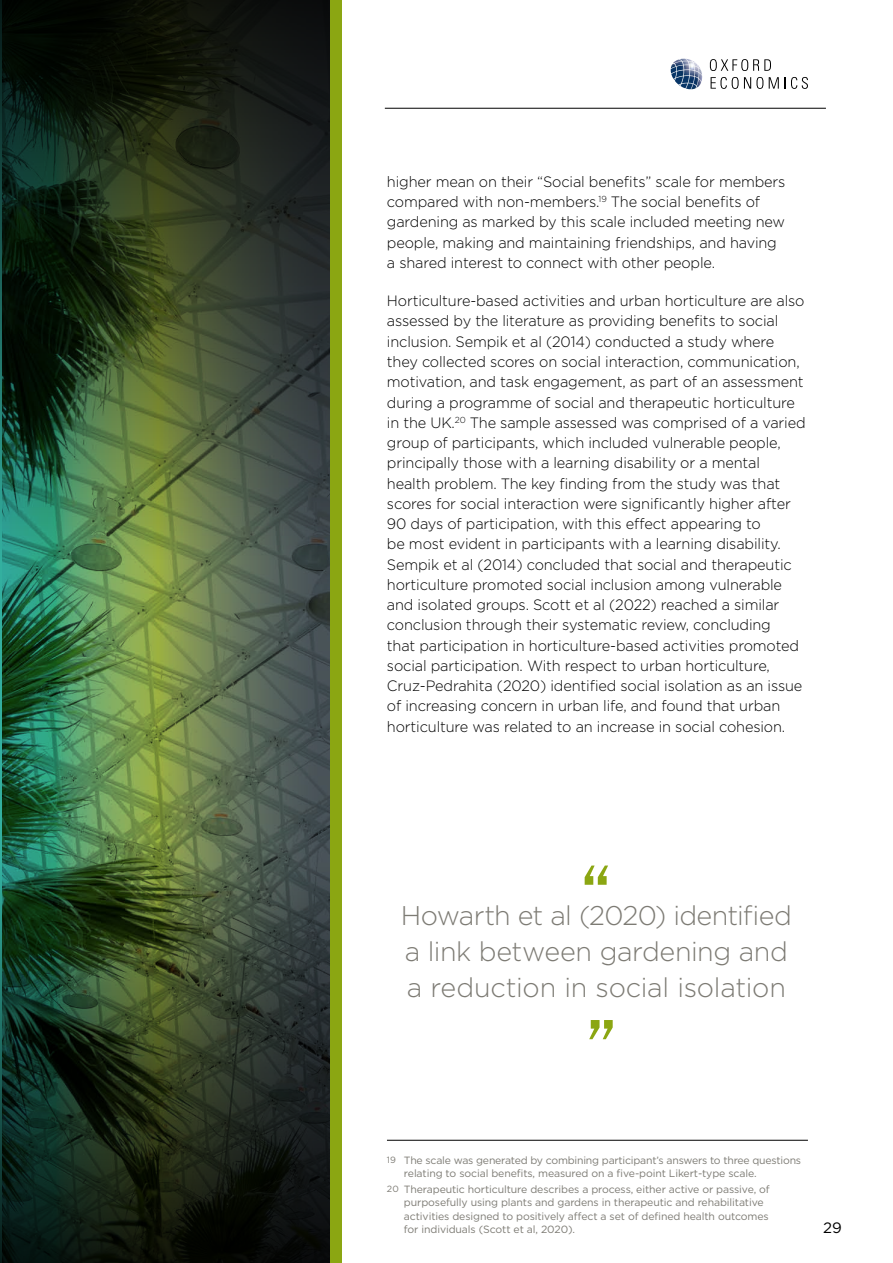
<style>
.page{position:relative;width:893px;height:1263px;background:#fff}
.page>*{position:absolute;margin:0;border:0;box-sizing:border-box;transform-origin:0 0}
.t1{font:300 27px/36px "Gotham";letter-spacing:-.015em;color:#7d7b74}
.t2{font:300 15px/20.2px "Gotham";letter-spacing:-.01em;color:#000}
.t3{font:15px "Gotham";color:#000}
.t4{font:10.5px/13.5px "Gotham";letter-spacing:-.01em;color:#7d7b74}
.s1{font-size:9px}
</style>
<div class="page">
<img style="left:0;top:559px;width:330px;height:308px">
<svg style="left:0;top:867px;width:330px;height:396px;background:#213120"></svg>
<img style="left:0;top:0;width:330px;height:559px">
<img style="left:671px;top:68px;width:31px;height:21px">
<img style="left:671px;top:59px;width:29px;height:13px">
<svg style="left:710px;top:59px;width:61px;height:12px"></svg>
<svg style="left:711px;top:77px;width:52px;height:12px"></svg>
<svg style="left:769px;top:77px;width:10px;height:12px"></svg>
<svg style="left:785px;top:77px;width:23px;height:12px"></svg>
<hr style="left:387px;top:1140px;width:421px;height:1px;background:#000">
<hr style="left:385px;top:108px;width:441px;height:1px;background:#000">
<div style="left:330px;top:0;width:12px;height:1263px;background:#8ba612"></div>
<svg style="left:585px;top:865px;width:23px;height:20px"></svg>
<svg style="left:589px;top:1020px;width:24px;height:19px"></svg>
<p class="t2" style="left:387px;top:171px;width:400px">higher mean on their “Social benefits” scale for members compared with non-members.<sup>19</sup> The social benefits of gardening as marked by this scale included meeting new people, making and maintaining friendships, and having a shared interest to connect with other people.</p>
<p class="t2" style="left:387px;top:290px;width:420px">Horticulture-based activities and urban horticulture are also assessed by the literature as providing benefits to social inclusion. Sempik et al (2014) conducted a study where they collected scores on social interaction, communication, motivation, and task engagement, as part of an assessment during a programme of social and therapeutic horticulture in the UK.<sup>20</sup> The sample assessed was comprised of a varied group of participants, which included vulnerable people, principally those with a learning disability or a mental health problem. The key finding from the study was that scores for social interaction were significantly higher after 90 days of participation, with this effect appearing to<br>be most evident in participants with a learning disability.<br>Sempik et al (2014) concluded that social and therapeutic horticulture promoted social inclusion among vulnerable and isolated groups. Scott et al (2022) reached a similar conclusion through their systematic review, concluding<br>that participation in horticulture-based activities promoted social participation. With respect to urban horticulture, Cruz-Pedrahita (2020) identified social isolation as an issue of increasing concern in urban life, and found that urban horticulture was related to an increase in social cohesion.</p>
<h1 class="t1" style="left:401px;top:897px;width:393px">Howarth et al (2020) identified a link between gardening and a reduction in social isolation</h1>
<p class="t4" style="left:404px;top:1153px;width:399px;text-indent:-17px"><span class="s1">19</span> The scale was generated by combining participant’s answers to three questions relating to social benefits, measured on a five-point Likert-type scale.</p>
<p class="t4" style="left:404px;top:1182px;width:367px;text-indent:-17px"><span class="s1">20</span> Therapeutic horticulture describes a process, either active or passive, of purposefully using plants and gardens in therapeutic and rehabilitative activities designed to positively affect a set of defined health outcomes for individuals (Scott et al, 2020).</p>
<p class="t3" style="left:823px;top:1218px;width:20px">29</p>
</div>
